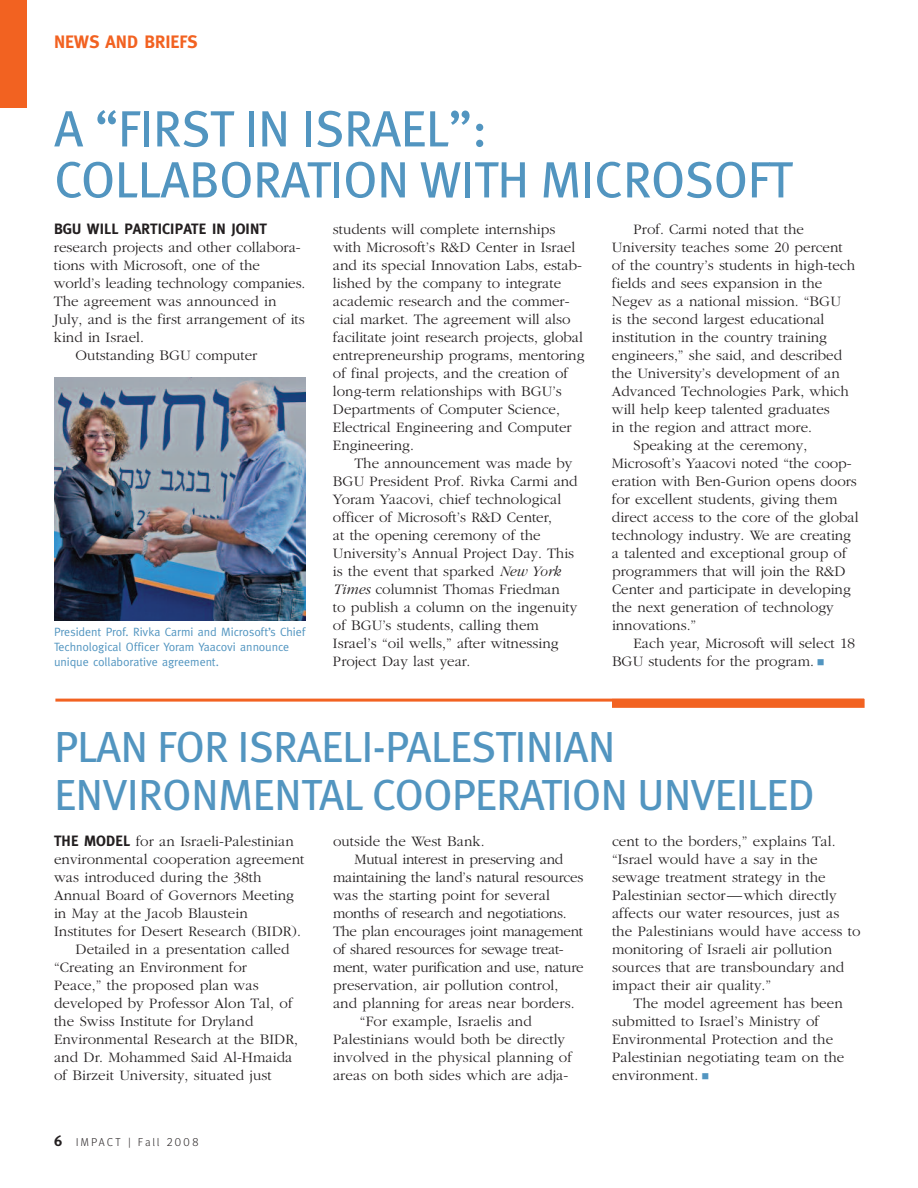
<style>
.page{position:relative;width:918px;height:1188px;background:#fff}
.page>*{position:absolute;margin:0;border:0;box-sizing:border-box;transform-origin:0 0}
.t1{font:51px/51px "Meta Pro";letter-spacing:-.015em;color:#5295c0}
.t2{font:43.5px/48px "Meta Pro";letter-spacing:-.025em;color:#5295c0}
.t3{font:700 18px "Meta";color:#f26221}
.t4{font:300 15px/18px "Garamond";color:#231f20}
.t5{font:300 15px "Garamond";letter-spacing:-.02em;color:#231f20}
.t6{font:15px "Meta Bold Caps";letter-spacing:.005em;color:#231f20}
.t7{font:12px/15px "Meta";letter-spacing:-.005em;color:#5295c0}
.t8{font:300 11.25px "Meta Headline";letter-spacing:.22em;color:#231f20}
.s1{font-style:italic}
.s2{font-family:"Meta Bold Caps";font-weight:400}
.s3{font-family:"Meta";font-weight:700;font-size:15px}
</style>
<div class="page">
<div style="left:0;top:0;width:27px;height:108px;background:#f26221"></div>
<hr style="left:55px;top:699px;width:809px;height:3px;background:#f26221">
<div style="left:612px;top:699px;width:253px;height:9px;background:#f26221"></div>
<img style="left:54px;top:377px;width:252px;height:244px">
<p class="t3" style="left:54px;top:31px;width:145px">NEWS AND BRIEFS</p>
<h1 class="t1" style="left:54px;top:108px;width:740px">A “FIRST IN ISRAEL”:<br>COLLABORATION WITH MICROSOFT</h1>
<p class="t6" style="left:54px;top:220px;width:214px">BGU WILL PARTICIPATE IN JOINT</p>
<p class="t4" style="left:54px;top:238px;width:248px">research projects and other collabora-</p>
<p class="t4" style="left:54px;top:256px;width:208px">tions with Microsoft, one of the</p>
<p class="t4" style="left:54px;top:274px;width:253px">world’s leading technology companies.</p>
<p class="t4" style="left:54px;top:292px;width:224px">The agreement was announced in</p>
<p class="t4" style="left:54px;top:310px;width:252px">July, and is the first arrangement of its</p>
<p class="t4" style="left:54px;top:328px;width:92px">kind in Israel.</p>
<p class="t4" style="left:76px;top:346px;width:183px">Outstanding BGU computer</p>
<p class="t7" style="left:54px;top:625px;width:253px">President Prof. Rivka Carmi and Microsoft’s Chief<br>Technological Officer Yoram Yaacovi announce unique collaborative agreement.</p>
<p class="t4" style="left:333px;top:220px;width:253px">students will complete internships with Microsoft’s R&amp;D Center in Israel and its special Innovation Labs, estab&shy;lished by the company to integrate academic research and the commer&shy;cial market. The agreement will also facilitate joint research projects, global entrepreneurship programs, mentoring of final projects, and the creation of long-term relationships with BGU’s Departments of Computer Science, Electrical Engineering and Computer Engineering.</p>
<p class="t4" style="left:333px;top:454px;width:246px;text-indent:22px">The announcement was made by BGU President Prof. Rivka Carmi and Yoram Yaacovi, chief technological officer of Microsoft’s R&amp;D Center,<br>at the opening ceremony of the University’s Annual Project Day. This is the event that sparked <span class="s1">New York Times</span> columnist Thomas Friedman<br>to publish a column on the ingenuity of BGU’s students, calling them Israel’s “oil wells,” after witnessing Project Day last year.</p>
<p class="t4" style="left:634px;top:220px;width:172px">Prof. Carmi noted that the</p>
<p class="t4" style="left:612px;top:238px;width:232px">University teaches some 20 percent</p>
<p class="t4" style="left:612px;top:256px;width:245px">of the country’s students in high-tech</p>
<p class="t4" style="left:612px;top:274px;width:212px">fields and sees expansion in the</p>
<p class="t4" style="left:612px;top:292px;width:230px">Negev as a national mission. “BGU</p>
<p class="t4" style="left:612px;top:310px;width:214px">is the second largest educational</p>
<p class="t4" style="left:612px;top:328px;width:217px">institution in the country training</p>
<p class="t4" style="left:612px;top:346px;width:232px">engineers,” she said, and described</p>
<p class="t4" style="left:612px;top:364px;width:229px">the University’s development of an</p>
<p class="t4" style="left:612px;top:382px;width:238px">Advanced Technologies Park, which</p>
<p class="t4" style="left:612px;top:400px;width:219px">will help keep talented graduates</p>
<p class="t4" style="left:612px;top:418px;width:202px">in the region and attract more.</p>
<p class="t4" style="left:634px;top:436px;width:175px">Speaking at the ceremony,</p>
<p class="t4" style="left:612px;top:454px;width:241px">Microsoft’s Yaacovi noted “the coop-</p>
<p class="t4" style="left:612px;top:472px;width:246px">eration with Ben-Gurion opens doors</p>
<p class="t4" style="left:612px;top:490px;width:227px">for excellent students, giving them</p>
<p class="t4" style="left:612px;top:508px;width:248px">direct access to the core of the global</p>
<p class="t4" style="left:612px;top:526px;width:241px">technology industry. We are creating</p>
<p class="t4" style="left:612px;top:544px;width:236px">a talented and exceptional group of</p>
<p class="t4" style="left:612px;top:562px;width:235px">programmers that will join the R&amp;D</p>
<p class="t4" style="left:612px;top:580px;width:240px">Center and participate in developing</p>
<p class="t4" style="left:612px;top:598px;width:223px">the next generation of technology</p>
<p class="t4" style="left:612px;top:616px;width:86px">innovations.”</p>
<p class="t4" style="left:634px;top:634px;width:223px">Each year, Microsoft will select 18</p>
<p class="t4" style="left:612px;top:652px;width:203px">BGU students for the program.</p>
<h2 class="t2" style="left:54px;top:727px;width:762px">PLAN FOR ISRAELI-PALESTINIAN<br>ENVIRONMENTAL COOPERATION UNVEILED</h2>
<p class="t4" style="left:54px;top:832px;width:241px"><span class="s2">THE MODEL</span> for an Israeli-Palestinian</p>
<p class="t4" style="left:54px;top:850px;width:252px">environmental cooperation agreement</p>
<p class="t4" style="left:54px;top:868px;width:209px">was introduced during the 38th</p>
<p class="t4" style="left:54px;top:886px;width:241px">Annual Board of Governors Meeting</p>
<p class="t4" style="left:54px;top:904px;width:195px">in May at the Jacob Blaustein</p>
<p class="t4" style="left:54px;top:922px;width:249px">Institutes for Desert Research (BIDR).</p>
<p class="t4" style="left:76px;top:940px;width:216px">Detailed in a presentation called</p>
<p class="t4" style="left:54px;top:958px;width:195px">“Creating an Environment for</p>
<p class="t4" style="left:54px;top:976px;width:206px">Peace,” the proposed plan was</p>
<p class="t4" style="left:54px;top:994px;width:240px">developed by Professor Alon Tal, of</p>
<p class="t4" style="left:54px;top:1012px;width:201px">the Swiss Institute for Dryland</p>
<p class="t4" style="left:54px;top:1030px;width:246px">Environmental Research at the BIDR,</p>
<p class="t4" style="left:54px;top:1048px;width:240px">and Dr. Mohammed Said Al-Hmaida</p>
<p class="t4" style="left:54px;top:1066px;width:219px">of Birzeit University, situated just</p>
<p class="t8" style="left:54px;top:1138px;width:146px"><span class="s3">6</span> IMPACT | Fall 2008</p>
<p class="t4" style="left:333px;top:832px;width:153px">outside the West Bank.</p>
<p class="t4" style="left:355px;top:850px;width:210px">Mutual interest in preserving and</p>
<p class="t4" style="left:333px;top:868px;width:252px">maintaining the land’s natural resources</p>
<p class="t4" style="left:333px;top:886px;width:218px">was the starting point for several</p>
<p class="t4" style="left:333px;top:904px;width:235px">months of research and negotiations.</p>
<p class="t4" style="left:333px;top:922px;width:252px">The plan encourages joint management</p>
<p class="t5" style="left:333px;top:940px;width:232px">of shared resources for sewage treat-</p>
<p class="t5" style="left:333px;top:958px;width:252px">ment, water purification and use, nature</p>
<p class="t4" style="left:333px;top:976px;width:227px">preservation, air pollution control,</p>
<p class="t4" style="left:333px;top:994px;width:243px">and planning for areas near borders.</p>
<p class="t4" style="left:360px;top:1012px;width:173px">“For example, Israelis and</p>
<p class="t4" style="left:333px;top:1030px;width:234px">Palestinians would both be directly</p>
<p class="t4" style="left:333px;top:1048px;width:240px">involved in the physical planning of</p>
<p class="t4" style="left:333px;top:1066px;width:237px">areas on both sides which are adja-</p>
<p class="t4" style="left:612px;top:832px;width:250px">cent to the borders,” explains Tal. “Israel would have a say in the sewage treatment strategy in the Palestinian sector—which directly affects our water resources, just as the Palestinians would have access to monitoring of Israeli air pollution sources that are transboundary and impact their air quality.”</p>
<p class="t4" style="left:612px;top:994px;width:234px;text-indent:22px">The model agreement has been submitted to Israel’s Ministry of<br>Environmental Protection and the<br>Palestinian negotiating team on the environment.</p>
</div>
